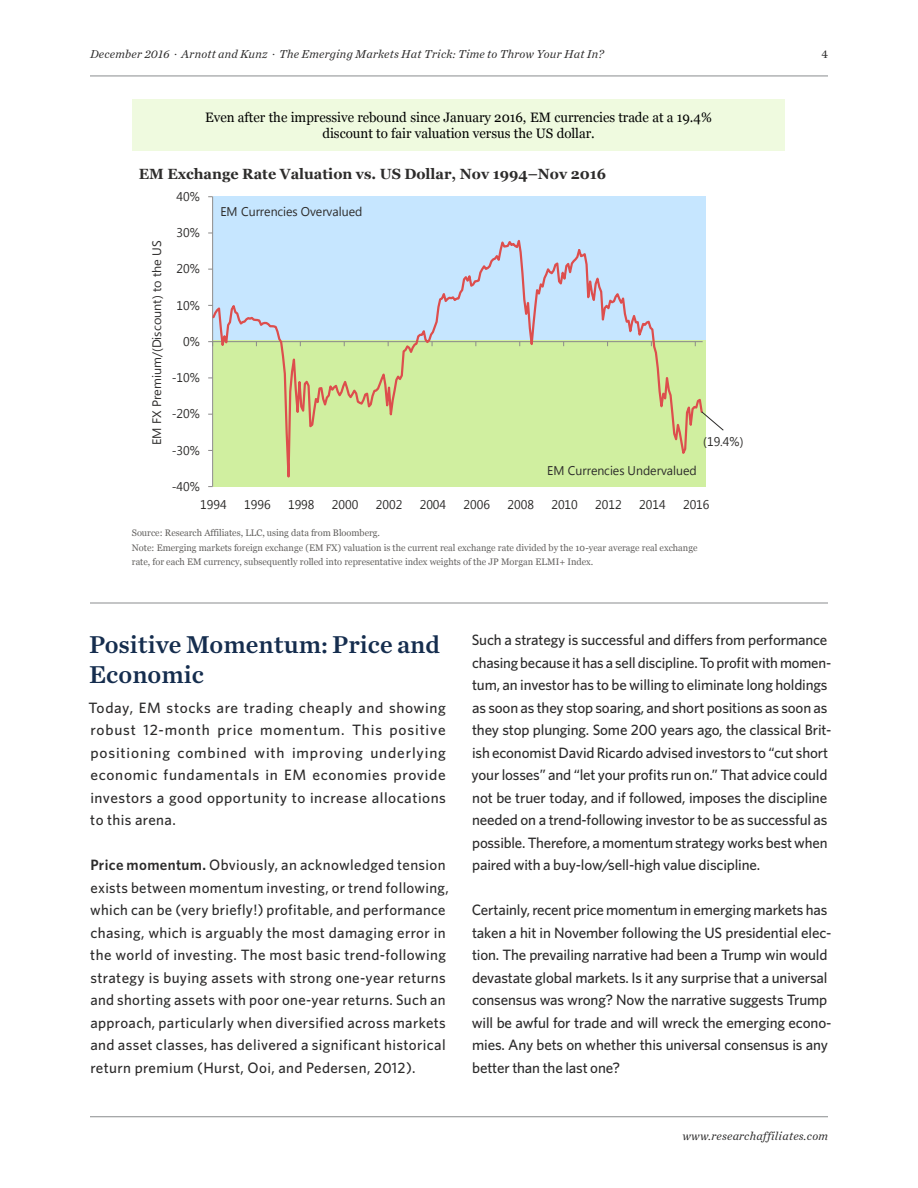
<style>
.page{position:relative;width:918px;height:1188px;background:#fff}
.page>*{position:absolute;margin:0;border:0;box-sizing:border-box;transform-origin:0 0}
.Article___Subheading{font:25.5px/30px "Chronicle Text G1 Semi";color:#152d4e}
.Article___Body_Copy{font:500 15px/22.5px "Whitney";letter-spacing:-.01em;color:#2c2b2b}
.Article___Body_Copy-2{font:500 15px/22.5px "Whitney";letter-spacing:.025em;color:#2c2b2b}
.t1{font:700 14.85px "Georgia";color:#2d2c2b}
.t2{font:13.65px/16.5px "Georgia";color:#000;text-align:center}
.t3{font:12.6px "Segoe UI";color:#2d2c2b}
.t4{font:12.3px "Segoe UI";color:#2d2c2b}
.t5{font:italic 12px "Chronicle Text G1";letter-spacing:.02em;color:#2c2b2b}
.t6{font:12px "Chronicle Text G1";color:#2c2b2b}
.t7{font:9.45px/14.2px "Georgia";color:#63615f}
.s1{font-weight:600}
</style>
<div class="page">
<hr style="left:90px;top:76px;width:738px;height:1px;background:#8a8c8e">
<hr style="left:90px;top:1116px;width:738px;height:1px;background:#8a8c8e">
<hr style="left:90px;top:603px;width:738px;height:1px;background:#8a8c8e">
<div style="left:213px;top:197px;width:493px;height:143px;background:#c6e6ff"></div>
<div style="left:213px;top:340px;width:493px;height:146px;background:#d0efa0"></div>
<div style="left:132px;top:99px;width:653px;height:51px;background:#effadf"></div>
<hr style="left:212px;top:197px;width:1px;height:290px;background:#8b8a8a">
<svg style="left:213px;top:231px;width:369px;height:256px"></svg>
<svg style="left:576px;top:247px;width:148px;height:213px"></svg>
<p class="t5" style="left:90px;top:45px;width:515px">December 2016 . Arnott and Kunz . The Emerging Markets Hat Trick: Time to Throw Your Hat In?</p>
<p class="t6" style="left:821px;top:45px;width:8px">4</p>
<p class="t2" style="left:205px;top:109px;width:508px">Even after the impressive rebound since January 2016, EM currencies trade at a 19.4% discount to fair valuation versus the US dollar.</p>
<p class="t1" style="left:139px;top:164px;width:469px">EM Exchange Rate Valuation vs. US Dollar, Nov 1994–Nov 2016</p>
<p class="t4" style="left:148px;top:445px;width:207px;rotate:-90deg">EM FX Premium/(Discount) to the US</p>
<p class="t3" style="left:177px;top:188px;width:25px">40%</p>
<p class="t3" style="left:177px;top:224px;width:25px">30%</p>
<p class="t3" style="left:177px;top:260px;width:25px">20%</p>
<p class="t3" style="left:177px;top:296px;width:25px">10%</p>
<p class="t3" style="left:183px;top:333px;width:18px">0%</p>
<p class="t3" style="left:172px;top:369px;width:30px">-10%</p>
<p class="t3" style="left:172px;top:405px;width:30px">-20%</p>
<p class="t3" style="left:172px;top:441px;width:30px">-30%</p>
<p class="t3" style="left:172px;top:478px;width:30px">-40%</p>
<p class="t3" style="left:220px;top:203px;width:144px">EM Currencies Overvalued</p>
<p class="t3" style="left:547px;top:462px;width:151px">EM Currencies Undervalued</p>
<p class="t3" style="left:703px;top:432px;width:42px">(19.4%)</p>
<p class="t3" style="left:200px;top:496px;width:28px">1994</p>
<p class="t3" style="left:244px;top:496px;width:28px">1996</p>
<p class="t3" style="left:288px;top:496px;width:28px">1998</p>
<p class="t3" style="left:332px;top:496px;width:28px">2000</p>
<p class="t3" style="left:376px;top:496px;width:28px">2002</p>
<p class="t3" style="left:420px;top:496px;width:28px">2004</p>
<p class="t3" style="left:464px;top:496px;width:28px">2006</p>
<p class="t3" style="left:507px;top:496px;width:28px">2008</p>
<p class="t3" style="left:551px;top:496px;width:28px">2010</p>
<p class="t3" style="left:595px;top:496px;width:28px">2012</p>
<p class="t3" style="left:639px;top:496px;width:28px">2014</p>
<p class="t3" style="left:683px;top:496px;width:28px">2016</p>
<p class="t7" style="left:132px;top:526px;width:567px">Source: Research Affiliates, LLC, using data from Bloomberg.<br>Note: Emerging markets foreign exchange (EM FX) valuation is the current real exchange rate divided by the 10-year average real exchange rate, for each EM currency, subsequently rolled into representative index weights of the JP Morgan ELMI+ Index.</p>
<p class="Article___Subheading" style="left:89px;top:628px;width:352px">Positive Momentum: Price and<br>Economic</p>
<p class="Article___Body_Copy" style="left:89px;top:696px;width:359px;text-align:justify">Today, EM stocks are trading cheaply and showing robust 12-month price momentum. This positive positioning combined with improving underlying economic fundamentals in EM economies provide investors a good opportunity to increase allocations to this arena.</p>
<p class="Article___Body_Copy-2" style="left:90px;top:853px;width:360px"><span class="s1">Price momentum.</span> Obviously, an acknowledged tension exists between momentum investing, or trend following, which can be (very briefly!) profitable, and performance chasing, which is arguably the most damaging error in the world of investing. The most basic trend-following strategy is buying assets with strong one-year returns and shorting assets with poor one-year returns. Such an approach, particularly when diversified across markets and asset classes, has delivered a significant historical return premium (Hurst, Ooi, and Pedersen, 2012).</p>
<p class="Article___Body_Copy" style="left:472px;top:628px;width:361px">Such a strategy is successful and differs from performance chasing because it has a sell discipline. To profit with momen&shy;tum, an investor has to be willing to eliminate long holdings as soon as they stop soaring, and short positions as soon as they stop plunging. Some 200 years ago, the classical Brit&shy;ish economist David Ricardo advised investors to “cut short your losses” and “let your profits run on.” That advice could not be truer today, and if followed, imposes the discipline needed on a trend-following investor to be as successful as possible. Therefore, a momentum strategy works best when paired with a buy-low/sell-high value discipline.</p>
<p class="Article___Body_Copy" style="left:472px;top:898px;width:361px">Certainly, recent price momentum in emerging markets has taken a hit in November following the US presidential elec&shy;tion. The prevailing narrative had been a Trump win would devastate global markets. Is it any surprise that a universal consensus was wrong? Now the narrative suggests Trump will be awful for trade and will wreck the emerging econo&shy;mies. Any bets on whether this universal consensus is any better than the last one?</p>
<p class="t5" style="left:683px;top:1126px;width:147px">www.researchaffiliates.com</p>
</div>
